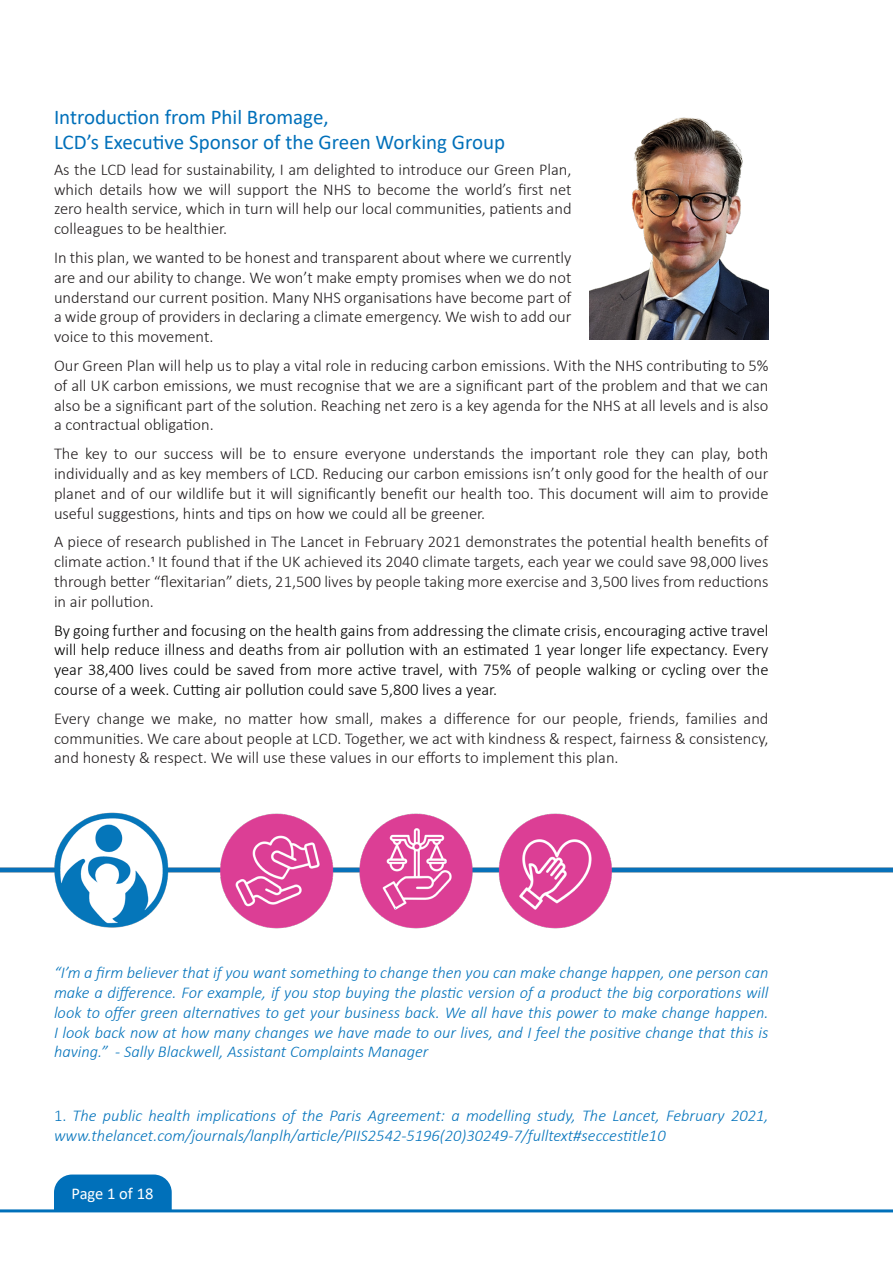
<style>
.page{position:relative;width:893px;height:1263px;background:#fff}
.page>*{position:absolute;margin:0;border:0;box-sizing:border-box;transform-origin:0 0}
.Heading_1{font:21px/25.2px "Calibri";color:#0070ba}
.t1{font:300 16.5px/19.8px "Calibri";color:#231f20;text-align:justify}
.t2{font:italic 300 16.5px/19.8px "Calibri";color:#0574bc}
.t3{font:300 16.5px/19.8px "Calibri";color:#000;text-align:justify}
.t4{font:16.5px "Calibri";color:#fff}
.s1{font-style:normal}
</style>
<div class="page">
<img style="left:590px;top:117px;width:178px;height:223px">
<img style="left:0;top:813px;width:893px;height:115px">
<hr style="left:0;top:1209px;width:893px;height:3px;background:#0070ba">
<div style="left:54px;top:1174px;width:118px;height:36px;background:#0070ba"></div>
<p class="Heading_1" style="left:54px;top:104px;width:453px">Introduction from Phil Bromage,<br>LCD’s Executive Sponsor of the Green Working Group</p>
<p class="t1" style="left:54px;top:159px;width:519px">As the LCD lead for sustainability, I am delighted to introduce our Green Plan, which details how we will support the NHS to become the world’s first net zero health service, which in turn will help our local communities, patients and colleagues to be healthier.</p>
<p class="t1" style="left:54px;top:247px;width:519px">In this plan, we wanted to be honest and transparent about where we currently are and our ability to change. We won’t make empty promises when we do not understand our current position. Many NHS organisations have become part of a wide group of providers in declaring a climate emergency. We wish to add our voice to this movement.</p>
<p class="t1" style="left:54px;top:355px;width:716px">Our Green Plan will help us to play a vital role in reducing carbon emissions. With the NHS contributing to 5% of all UK carbon emissions, we must recognise that we are a significant part of the problem and that we can also be a significant part of the solution. Reaching net zero is a key agenda for the NHS at all levels and is also a contractual obligation.</p>
<p class="t1" style="left:54px;top:444px;width:716px">The key to our success will be to ensure everyone understands the important role they can play, both individually and as key members of LCD. Reducing our carbon emissions isn’t only good for the health of our planet and of our wildlife but it will significantly benefit our health too. This document will aim to provide useful suggestions, hints and tips on how we could all be greener.</p>
<p class="t1" style="left:54px;top:532px;width:716px">A piece of research published in The Lancet in February 2021 demonstrates the potential health benefits of climate action.1 It found that if the UK achieved its 2040 climate targets, each year we could save 98,000 lives through better “flexitarian” diets, 21,500 lives by people taking more exercise and 3,500 lives from reductions in air pollution.</p>
<p class="t3" style="left:54px;top:620px;width:716px">By going further and focusing on the health gains from addressing the climate crisis, encouraging active travel will help reduce illness and deaths from air pollution with an estimated 1 year longer life expectancy. Every year 38,400 lives could be saved from more active travel, with 75% of people walking or cycling over the course of a week. Cutting air pollution could save 5,800 lives a year.</p>
<p class="t1" style="left:54px;top:708px;width:716px">Every change we make, no matter how small, makes a difference for our people, friends, families and communities. We care about people at LCD. Together, we act with kindness &amp; respect, fairness &amp; consistency, and honesty &amp; respect. We will use these values in our efforts to implement this plan.</p>
<p class="t2" style="left:54px;top:962px;width:716px;text-align:justify">“I’m a firm believer that if you want something to change then you can make change happen, one person can make a difference. For example, if you stop buying the plastic version of a product the big corporations will look to offer green alternatives to get your business back. We all have this power to make change happen.<br>I look back now at how many changes we have made to our lives, and I feel the positive change that this is having.” - Sally Blackwell, Assistant Complaints Manager</p>
<p class="t2" style="left:54px;top:1105px;width:716px"><span class="s1">1.</span> The public health implications of the Paris Agreement: a modelling study, The Lancet, February 2021, www.thelancet.com/journals/lanplh/article/PIIS2542-5196(20)30249-7/fulltext#seccestitle10</p>
<p class="t4" style="left:72px;top:1182px;width:83px">Page 1 of 18</p>
</div>
